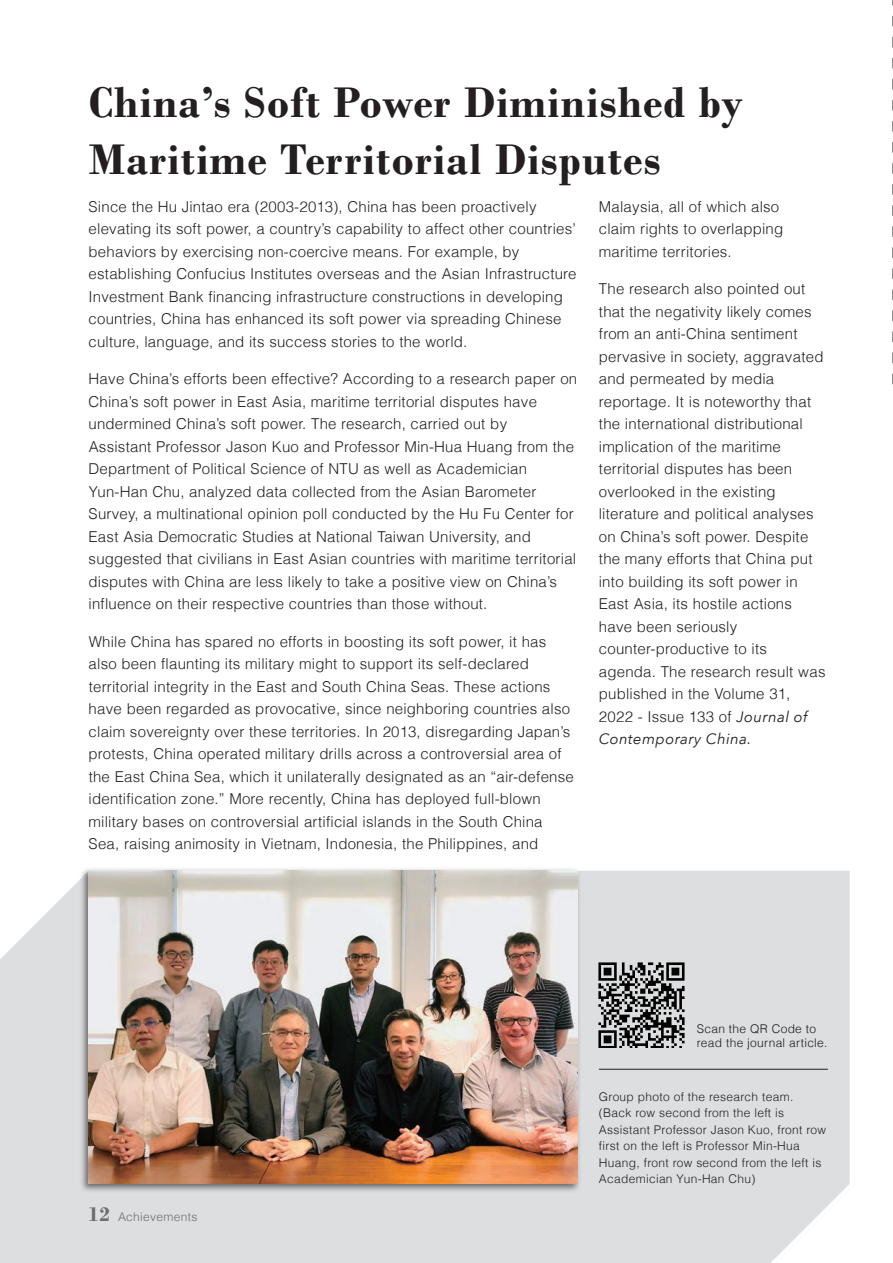
<style>
.page{position:relative;width:893px;height:1263px;background:#fff}
.page>*{position:absolute;margin:0;border:0;box-sizing:border-box;transform-origin:0 0}
.t1{font:700 45px/57px "Bodoni";letter-spacing:.025em;color:#231f20}
.t2{font:300 15px/22.5px "Helvetica LT";letter-spacing:.015em;color:#231f20}
.t3{font:300 12px/16.5px "Helvetica LT";letter-spacing:.025em;color:#231f20}
.t4{font:300 12px "Helvetica LT";letter-spacing:.025em;color:#6c6d70}
.s1{font-family:"Avenir Next";font-weight:400;font-style:italic}
.s2{font-family:"Bodoni";font-weight:700;font-size:21px}
</style>
<div class="page">
<div style="left:0;top:871px;width:850px;height:392px;background:#dddedf"></div>
<img style="left:76px;top:869px;width:508px;height:333px">
<img style="left:89px;top:871px;width:489px;height:313px">
<img style="left:599px;top:963px;width:85px;height:85px">
<hr style="left:599px;top:1069px;width:229px;height:1px;background:#231f20">
<svg style="left:892px;top:16px;width:1px;height:369px"></svg>
<p class="t1" style="left:89px;top:73px;width:656px">China’s Soft Power Diminished by<br>Maritime Territorial Disputes</p>
<p class="t2" style="left:599px;top:195px;width:186px">Malaysia, all of which also claim rights to overlapping maritime territories.</p>
<p class="t2" style="left:599px;top:277px;width:228px">The research also pointed out that the negativity likely comes from an anti-China sentiment pervasive in society, aggravated and permeated by media reportage. It is noteworthy that the international distributional implication of the maritime territorial disputes has been overlooked in the existing literature and political analyses on China’s soft power. Despite the many efforts that China put into building its soft power in<br>East Asia, its hostile actions have been seriously counter-productive to its agenda. The research result was published in the Volume 31,<br>2022 - Issue 133 of <span class="s1">Journal of<br>Contemporary China.</span></p>
<p class="t2" style="left:89px;top:195px;width:490px">Since the Hu Jintao era (2003-2013), China has been proactively elevating its soft power, a country’s capability to affect other countries’ behaviors by exercising non-coercive means. For example, by establishing Confucius Institutes overseas and the Asian Infrastructure Investment Bank financing infrastructure constructions in developing countries, China has enhanced its soft power via spreading Chinese culture, language, and its success stories to the world.</p>
<p class="t2" style="left:89px;top:367px;width:490px">Have China’s efforts been effective? According to a research paper on China’s soft power in East Asia, maritime territorial disputes have undermined China’s soft power. The research, carried out by<br>Assistant Professor Jason Kuo and Professor Min-Hua Huang from the Department of Political Science of NTU as well as Academician Yun-Han Chu, analyzed data collected from the Asian Barometer Survey, a multinational opinion poll conducted by the Hu Fu Center for East Asia Democratic Studies at National Taiwan University, and suggested that civilians in East Asian countries with maritime territorial disputes with China are less likely to take a positive view on China’s influence on their respective countries than those without.</p>
<p class="t2" style="left:89px;top:630px;width:487px">While China has spared no efforts in boosting its soft power, it has also been flaunting its military might to support its self-declared territorial integrity in the East and South China Seas. These actions have been regarded as provocative, since neighboring countries also claim sovereignty over these territories. In 2013, disregarding Japan’s protests, China operated military drills across a controversial area of the East China Sea, which it unilaterally designated as an “air-defense identification zone.” More recently, China has deployed full-blown military bases on controversial artificial islands in the South China Sea, raising animosity in Vietnam, Indonesia, the Philippines, and</p>
<p class="t3" style="left:697px;top:1021px;width:132px;line-height:14.4px">Scan the QR Code to read the journal article.</p>
<p class="t4" style="left:88px;top:1210px;width:110px"><span class="s2">12</span> Achievements</p>
<p class="t3" style="left:599px;top:1088px;width:229px">Group photo of the research team. (Back row second from the left is Assistant Professor Jason Kuo, front row first on the left is Professor Min-Hua Huang, front row second from the left is Academician Yun-Han Chu)</p>
</div>
